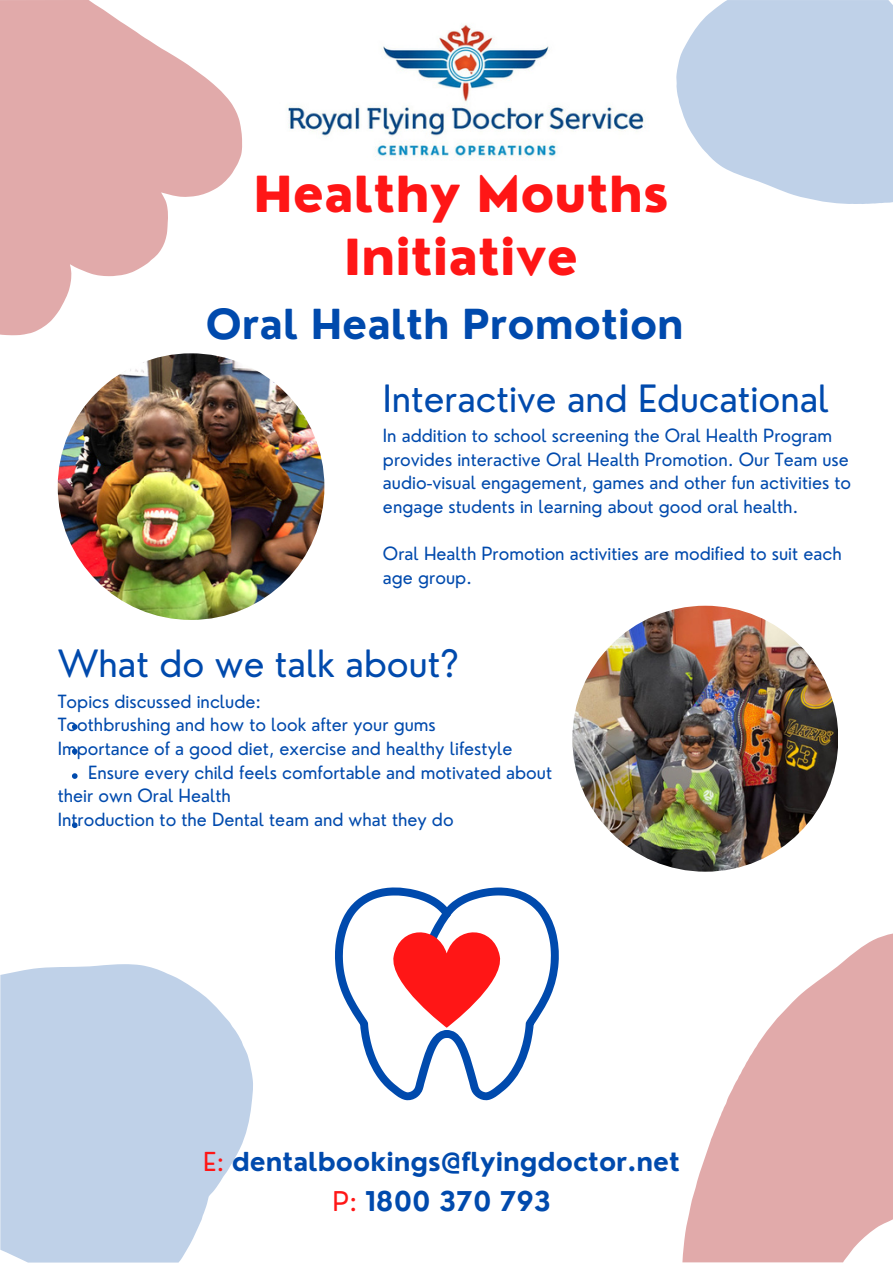
<style>
.page{position:relative;width:893px;height:1264px;background:#fff}
.page>*{position:absolute;margin:0;border:0;box-sizing:border-box;transform-origin:0 0}
.t1{font:800 48.45px/63px "Nourd";color:#ff1616;text-align:center}
.t2{font:700 40.35px "Nourd";color:#004aad}
.t3{font:36.75px "Nourd";color:#004aad}
.t4{font:700 26.55px "Nourd";color:#004aad}
.t5{font:700 25.5px "Nourd";color:#004aad}
.t6{font:17.7px/23.5px "Nourd";color:#004aad}
.s1{font-weight:400;color:#ff1616}
</style>
<div class="page">
<img style="left:572px;top:605px;width:265px;height:266px;border-radius:50%">
<svg style="left:0;top:0;width:242px;height:335px;fill:#e1aaaa"></svg>
<svg style="left:676px;top:0;width:216px;height:204px;background:#c7d7eb"></svg>
<svg style="left:682px;top:933px;width:210px;height:329px;fill:#e1aaaa"></svg>
<img style="left:288px;top:24px;width:357px;height:134px">
<img style="left:58px;top:353px;width:266px;height:267px;border-radius:50%">
<svg style="left:0;top:964px;width:253px;height:298px;background:#c7d6ea"></svg>
<svg style="left:72px;top:724px;width:6px;height:5px"></svg>
<svg style="left:72px;top:748px;width:6px;height:6px"></svg>
<svg style="left:72px;top:773px;width:6px;height:5px"></svg>
<svg style="left:72px;top:822px;width:6px;height:6px"></svg>
<svg style="left:335px;top:887px;width:224px;height:213px"></svg>
<h1 class="t1" style="left:253px;top:163px;width:416px">Healthy Mouths<br>Initiative</h1>
<h2 class="t2" style="left:206px;top:301px;width:479px">Oral Health Promotion</h2>
<h3 class="t3" style="left:383px;top:377px;width:448px">Interactive and Educational</h3>
<p class="t6" style="left:383px;top:424px;width:470px">In addition to school screening the Oral Health Program provides interactive Oral Health Promotion. Our Team use audio-visual engagement, games and other fun activities to engage students in learning about good oral health.</p>
<p class="t6" style="left:383px;top:542px;width:460px">Oral Health Promotion activities are modified to suit each age group.</p>
<h3 class="t3" style="left:58px;top:642px;width:402px">What do we talk about?</h3>
<p class="t6" style="left:58px;top:689px;width:205px">Topics discussed include:</p>
<p class="t6" style="left:58px;top:713px;width:379px">Toothbrushing and how to look after your gums</p>
<p class="t6" style="left:58px;top:737px;width:456px">Importance of a good diet, exercise and healthy lifestyle</p>
<p class="t6" style="left:88px;top:760px;width:465px">Ensure every child feels comfortable and motivated about</p>
<p class="t6" style="left:58px;top:784px;width:175px">their own Oral Health</p>
<p class="t6" style="left:58px;top:807px;width:397px">Introduction to the Dental team and what they do</p>
<h3 class="t5" style="left:203px;top:1146px;width:478px"><span class="s1">E:</span> dentalbookings@flyingdoctor.net</h3>
<h3 class="t4" style="left:332px;top:1185px;width:220px"><span class="s1">P:</span> 1800 370 793</h3>
</div>
